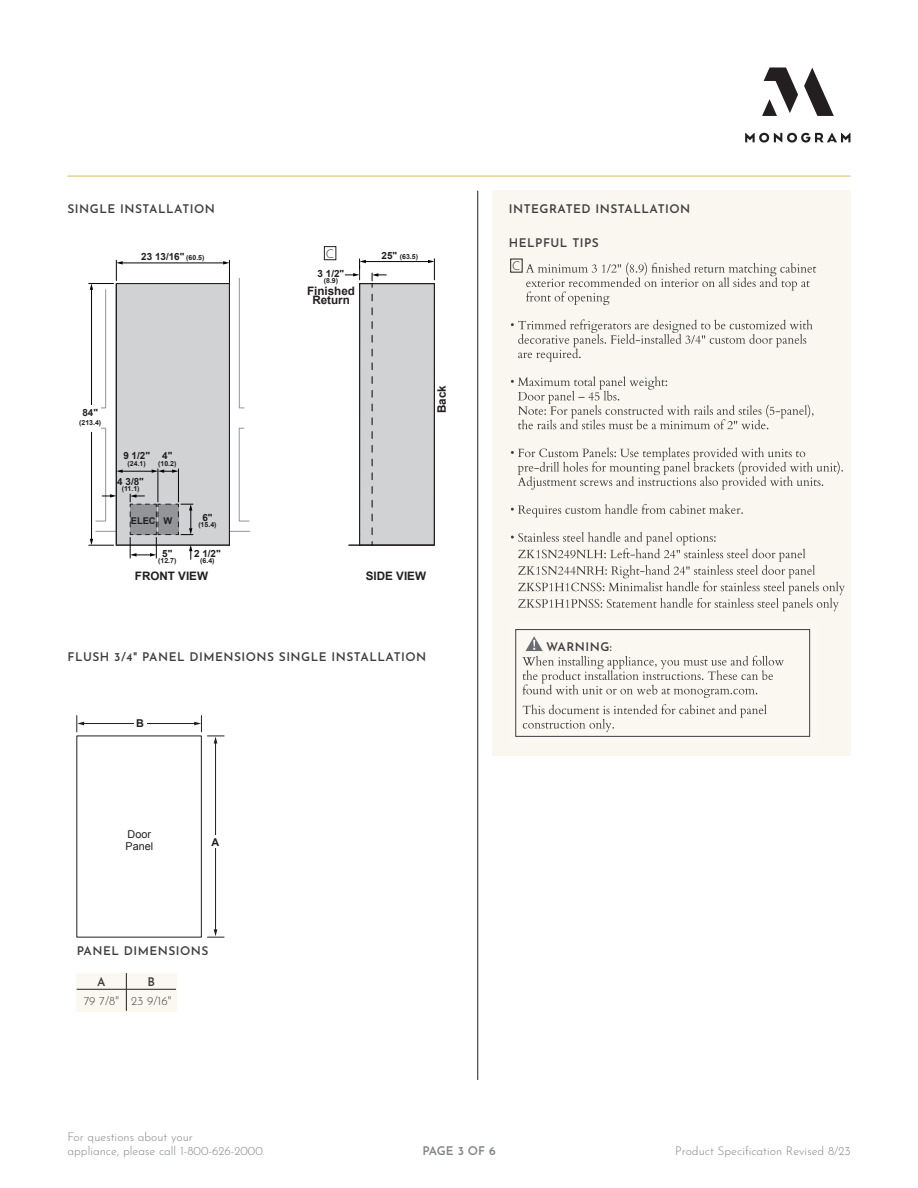
<style>
.page{position:relative;width:918px;height:1188px;background:#fff}
.page>*{position:absolute;margin:0;border:0;box-sizing:border-box;transform-origin:0 0}
.t1{font:600 12px "Josefin Sans";letter-spacing:.04em;color:#3e3e3f}
.t2{font:300 12px/14.4px "Josefin Sans";color:#808285}
.t3{font:100 12px "Josefin Sans";color:#808285}
.t4{font:300 12px "Josefin Sans";color:#3e3e3f}
.t5{font:600 12px "Josefin Sans";letter-spacing:-.015em;color:#808285}
.t6{font:300 12px "Josefin Sans";color:#231f20}
.t7{font:700 11.7px/9.3px "Arial";color:#231f20;text-align:center}
.t8{font:10.8px/12.1px "Arial";color:#231f20}
.t9{font:700 10.8px "Arial";color:#231f20}
.t10{font:700 9.9px "Arial";color:#231f20}
.t11{font:700 9.3px "Arial";color:#231f20}
.t12{font:700 7.05px "Arial";color:#231f20}
.s1{font-size:7.05px}
.s2{font-size:9.9px}
</style>
<div class="page">
<div style="left:492px;top:191px;width:358px;height:565px;background:#f9f7ef"></div>
<hr style="left:477px;top:191px;width:1px;height:889px;background:#231f20">
<div style="left:510px;top:259px;width:13px;height:14px;border:1px solid #231f20"></div>
<svg style="left:526px;top:262px;width:290px;height:43px"></svg>
<svg style="left:511px;top:319px;width:302px;height:43px"></svg>
<svg style="left:511px;top:376px;width:303px;height:53px"></svg>
<svg style="left:511px;top:447px;width:332px;height:43px"></svg>
<svg style="left:511px;top:504px;width:232px;height:13px"></svg>
<svg style="left:511px;top:532px;width:334px;height:79px"></svg>
<hr style="left:68px;top:176px;width:782px;height:1px;background:#dcbf7e">
<svg style="left:745px;top:68px;width:105px;height:75px"></svg>
<svg style="left:96px;top:531px;width:20px;height:1px"></svg>
<svg style="left:230px;top:531px;width:20px;height:1px"></svg>
<svg style="left:239px;top:428px;width:11px;height:94px"></svg>
<svg style="left:239px;top:278px;width:6px;height:131px"></svg>
<div style="left:116px;top:284px;width:113px;height:261px;background:#d1d2d4"></div>
<div style="left:116px;top:283px;width:114px;height:263px;border:1px solid #231f20"></div>
<hr style="left:122px;top:263px;width:102px;height:1px;background:#040503">
<svg style="left:223px;top:260px;width:7px;height:23px"></svg>
<hr style="left:91px;top:289px;width:1px;height:251px;background:#040503">
<svg style="left:89px;top:539px;width:25px;height:7px"></svg>
<svg style="left:89px;top:260px;width:34px;height:149px"></svg>
<div style="left:79px;top:405px;width:22px;height:26px;background:#fff"></div>
<hr style="left:158px;top:469px;width:1px;height:33px;background:#040503">
<hr style="left:178px;top:469px;width:1px;height:33px;background:#040503">
<hr style="left:122px;top:471px;width:31px;height:1px;background:#040503">
<svg style="left:152px;top:469px;width:26px;height:4px"></svg>
<svg style="left:95px;top:428px;width:28px;height:94px"></svg>
<svg style="left:130px;top:494px;width:63px;height:65px"></svg>
<svg style="left:345px;top:259px;width:90px;height:287px"></svg>
<div style="left:76px;top:736px;width:126px;height:202px;border:1px solid #231f20"></div>
<hr style="left:83px;top:723px;width:112px;height:1px;background:#231f20">
<svg style="left:76px;top:715px;width:8px;height:17px"></svg>
<div style="left:134px;top:717px;width:13px;height:12px;background:#fff"></div>
<hr style="left:215px;top:742px;width:1px;height:189px;background:#231f20">
<svg style="left:207px;top:929px;width:17px;height:9px"></svg>
<svg style="left:194px;top:715px;width:30px;height:28px"></svg>
<div style="left:209px;top:835px;width:13px;height:13px;background:#fff"></div>
<div style="left:77px;top:973px;width:100px;height:39px;background:#fbf8f2"></div>
<hr style="left:77px;top:989px;width:49px;height:1px;background:#231f20">
<hr style="left:126px;top:989px;width:50px;height:1px;background:#231f20">
<svg style="left:126px;top:973px;width:1px;height:38px"></svg>
<div style="left:324px;top:246px;width:12px;height:14px;border:1px solid #231f20"></div>
<svg style="left:522px;top:636px;width:262px;height:62px"></svg>
<svg style="left:523px;top:704px;width:244px;height:28px"></svg>
<div style="left:516px;top:629px;width:294px;height:108px;border:1px solid #3e3e3f"></div>
<p class="t1" style="left:68px;top:199px;width:149px">SINGLE INSTALLATION</p>
<p class="t10" style="left:141px;top:250px;width:65px">23 13/16" <span class="s1">(60.5)</span></p>
<p class="t6" style="left:326px;top:244px;width:10px">C</p>
<p class="t10" style="left:318px;top:267px;width:28px">3 1/2"</p>
<p class="t12" style="left:324px;top:276px;width:16px">(8.9)</p>
<p class="t7" style="left:307px;top:286px;width:49px">Finished<br>Return</p>
<p class="t12" style="left:382px;top:252px;width:38px"><span class="s2">25"</span> (63.5)</p>
<p class="t10" style="left:82px;top:406px;width:17px">84"</p>
<p class="t12" style="left:79px;top:418px;width:24px">(213.4)</p>
<p class="t10" style="left:123px;top:449px;width:28px">9 1/2"</p>
<p class="t12" style="left:128px;top:459px;width:20px">(24.1)</p>
<p class="t10" style="left:117px;top:475px;width:28px">4 3/8"</p>
<p class="t12" style="left:122px;top:484px;width:19px">(11.1)</p>
<p class="t10" style="left:162px;top:449px;width:12px">4"</p>
<p class="t12" style="left:158px;top:459px;width:20px">(10.2)</p>
<p class="t11" style="left:131px;top:515px;width:43px">ELEC W</p>
<p class="t10" style="left:162px;top:547px;width:12px">5"</p>
<p class="t12" style="left:158px;top:556px;width:20px">(12.7)</p>
<p class="t10" style="left:202px;top:511px;width:12px">6"</p>
<p class="t12" style="left:198px;top:520px;width:20px">(15.4)</p>
<p class="t10" style="left:194px;top:547px;width:28px">2 1/2"</p>
<p class="t12" style="left:200px;top:556px;width:16px">(6.4)</p>
<p class="t7" style="left:135px;top:572px;width:75px">FRONT VIEW</p>
<p class="t7" style="left:437px;top:413px;width:29px;rotate:-90deg">Back</p>
<p class="t7" style="left:366px;top:572px;width:62px">SIDE VIEW</p>
<p class="t1" style="left:68px;top:648px;width:360px">FLUSH 3/4" PANEL DIMENSIONS SINGLE INSTALLATION</p>
<p class="t9" style="left:136px;top:716px;width:9px">B</p>
<p class="t8" style="left:125px;top:829px;width:29px">Door<br>Panel</p>
<p class="t9" style="left:212px;top:835px;width:9px">A</p>
<p class="t7" style="left:91px;top:945px;width:129px">SIDE VIEW INSTALLED</p>
<p class="t1" style="left:77px;top:942px;width:133px">PANEL DIMENSIONS</p>
<p class="t1" style="left:97px;top:972px;width:10px">A</p>
<p class="t1" style="left:147px;top:972px;width:9px">B</p>
<p class="t4" style="left:84px;top:991px;width:89px">79 7/8" 23 9/16"</p>
<p class="t1" style="left:509px;top:199px;width:183px">INTEGRATED INSTALLATION</p>
<p class="t1" style="left:509px;top:233px;width:92px">HELPFUL TIPS</p>
<p class="t6" style="left:512px;top:257px;width:10px">C</p>
<p class="t1" style="left:546px;top:638px;width:68px">WARNING:</p>
<p class="t2" style="left:68px;top:1128px;width:199px">For questions about your<br>appliance, please call 1-800-626-2000.</p>
<p class="t5" style="left:422px;top:1142px;width:75px">PAGE 3 OF 6</p>
<p class="t3" style="left:675px;top:1142px;width:177px">Product Specification Revised 8/23</p>
</div>
